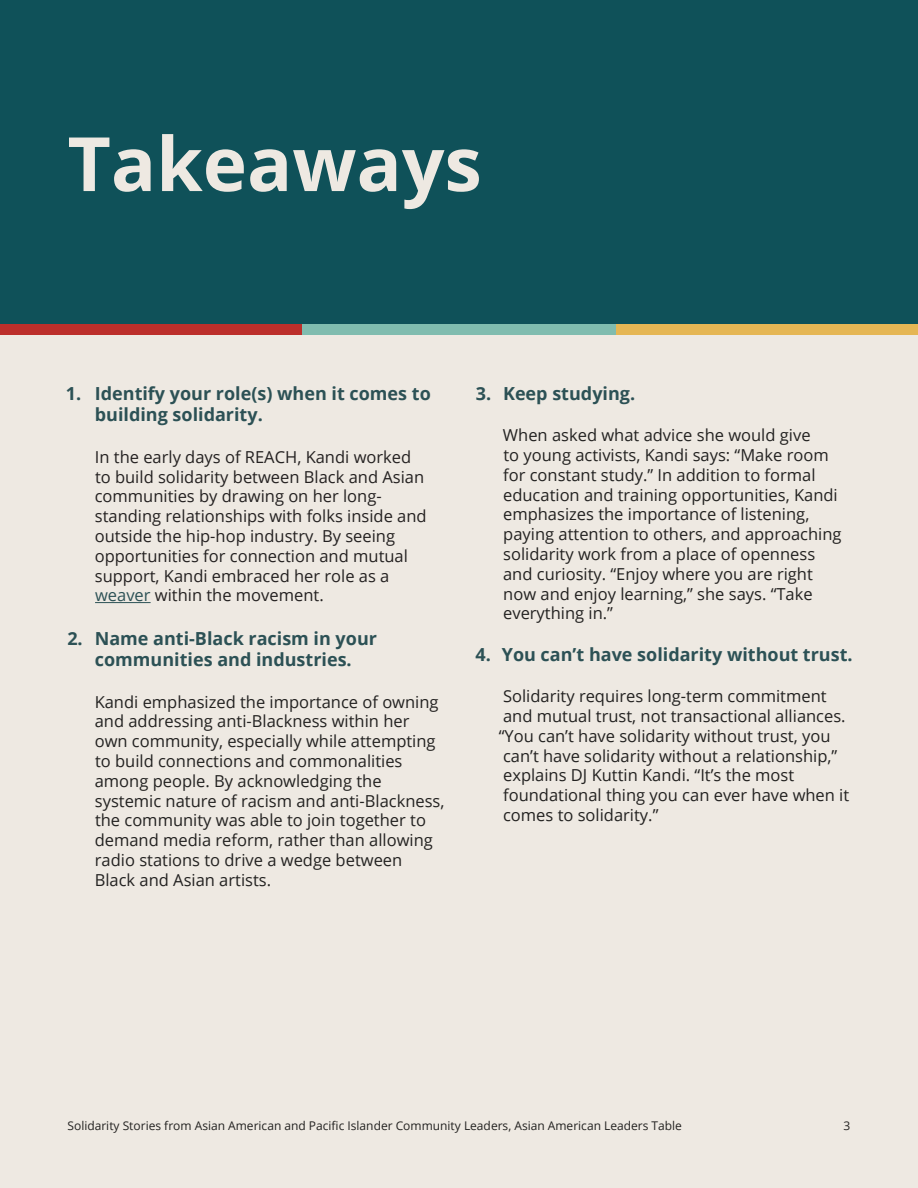
<style>
.page{position:relative;width:918px;height:1188px;background:#eee9e2}
.page>*{position:absolute;margin:0;border:0;box-sizing:border-box;transform-origin:0 0}
.t1{font:700 75px "Open Sans";color:#eee9e2}
.t2{font:700 18px/21.6px "Open Sans";color:#2c5155}
.t3{font:16.5px/19.8px "Open Sans";color:#232221}
.t4{font:16.5px/19.8px "Open Sans";color:#242121}
.t5{font:12px "Open Sans";color:#232221}
.s1{color:#2c5155}
</style>
<div class="page">
<div style="left:0;top:0;width:918px;height:324px;background:#0f5159"></div>
<div style="left:302px;top:324px;width:314px;height:11px;background:#80bcaf"></div>
<div style="left:0;top:324px;width:302px;height:11px;background:#bc2f2b"></div>
<div style="left:616px;top:324px;width:302px;height:11px;background:#e5b654"></div>
<hr style="left:95px;top:602px;width:56px;height:1px;background:#2c5155">
<h1 class="t1" style="left:68px;top:111px;width:416px">Takeaways</h1>
<p class="t2" style="left:95px;top:382px;width:337px;text-indent:-29px">1. Identify your role(s) when it comes to building solidarity.</p>
<p class="t4" style="left:95px;top:446px;width:333px">In the early days of REACH, Kandi worked to build solidarity between Black and Asian communities by drawing on her long&shy;standing relationships with folks inside and outside the hip-hop industry. By seeing opportunities for connection and mutual support, Kandi embraced her role as a <span class="s1">weaver</span> within the movement.</p>
<p class="t2" style="left:67px;top:627px;width:311px;text-align:center">2. Name anti-Black racism in your communities and industries.</p>
<p class="t3" style="left:95px;top:691px;width:351px">Kandi emphasized the importance of owning and addressing anti-Blackness within her own community, especially while attempting to build connections and commonalities among people. By acknowledging the systemic nature of racism and anti-Blackness, the community was able to join together to demand media reform, rather than allowing radio stations to drive a wedge between Black and Asian artists.</p>
<p class="t2" style="left:476px;top:382px;width:161px">3. Keep studying.</p>
<p class="t3" style="left:503px;top:425px;width:340px">When asked what advice she would give<br>to young activists, Kandi says: “Make room for constant study.” In addition to formal education and training opportunities, Kandi emphasizes the importance of listening, paying attention to others, and approaching solidarity work from a place of openness and curiosity. “Enjoy where you are right now and enjoy learning,” she says. “Take everything in.”</p>
<p class="t2" style="left:476px;top:643px;width:379px">4. You can’t have solidarity without trust.</p>
<p class="t3" style="left:499px;top:686px;width:352px">Solidarity requires long-term commitment and mutual trust, not transactional alliances. “You can’t have solidarity without trust, you can’t have solidarity without a relationship,” explains DJ Kuttin Kandi. “It’s the most foundational thing you can ever have when it comes to solidarity.”</p>
<p class="t5" style="left:68px;top:1117px;width:616px">Solidarity Stories from Asian American and Pacific Islander Community Leaders, Asian American Leaders Table</p>
<p class="t5" style="left:844px;top:1117px;width:8px">3</p>
</div>
